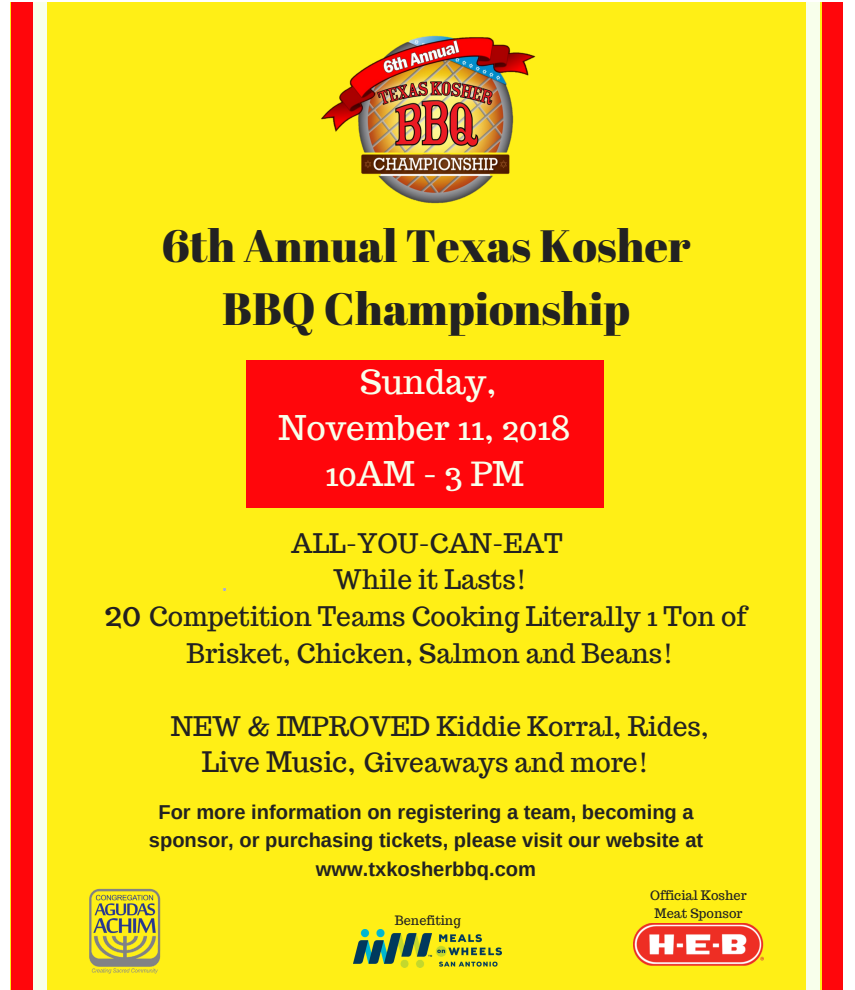
<style>
.page{position:relative;width:855px;height:990px;background:#fff}
.page>*{position:absolute;margin:0;border:0;box-sizing:border-box;transform-origin:0 0}
.t1{font:45.25px/62.8px "Abril Fatface";color:#222;text-align:center}
.t2{font:35px "Trocchi";color:#231f20}
.t3{font:33.25px/46px "Trocchi";color:#f8ffeb;text-align:center}
.t4{font:26.38px/36.5px "Trocchi";color:#222}
.t5{font:700 20.12px/28.1px "Arimo";color:#222;text-align:center}
.t6{font:12.88px/17.9px "Trocchi";color:#222;text-align:center}
.t7{font:12.62px "Trocchi";color:#222}
.s1{font-size:27.62px;color:#231f20}
</style>
<div class="page">
<div style="left:11px;top:3px;width:832px;height:987px;background:#ffef16"></div>
<div style="left:11px;top:3px;width:21px;height:987px;background:#ff060b"></div>
<div style="left:33px;top:3px;width:13px;height:987px;background:#f8ffeb"></div>
<div style="left:823px;top:3px;width:20px;height:987px;background:#ff060b"></div>
<div style="left:807px;top:3px;width:13px;height:987px;background:#f8ffeb"></div>
<img style="left:633px;top:923px;width:131px;height:43px">
<div style="left:246px;top:360px;width:357px;height:147px;background:#ff060b"></div>
<img style="left:321px;top:35px;width:215px;height:169px">
<img style="left:354px;top:930px;width:147px;height:37px">
<img style="left:89px;top:888px;width:72px;height:85px">
<p class="t1" style="left:162px;top:214px;width:530px">6th Annual Texas Kosher<br>BBQ Championship</p>
<p class="t3" style="left:278px;top:358px;width:294px">Sunday,<br>November 11, 2018<br>10AM - 3 PM</p>
<p class="t2" style="left:104px;top:590px;width:39px">20</p>
<p class="t4" style="left:291px;top:525px;width:273px">ALL-YOU-CAN-EAT</p>
<p class="t4" style="left:333px;top:561px;width:195px">While it Lasts!</p>
<p class="t4" style="left:149px;top:598px;width:599px">Competition Teams Cooking Literally 1 Ton of</p>
<p class="t4" style="left:187px;top:635px;width:488px">Brisket, Chicken, Salmon and Beans!</p>
<p class="t4" style="left:202px;top:708px;width:509px;text-indent:-31px">NEW &amp; IMPROVED Kiddie Korral, Rides,<br><span class="s1">Live Music,</span> Giveaways and more!</p>
<p class="t5" style="left:149px;top:799px;width:556px">For more information on registering a team, becoming a sponsor, or purchasing tickets, please visit our website at www.txkosherbbq.com</p>
<p class="t6" style="left:650px;top:886px;width:98px">Official Kosher<br>Meat Sponsor</p>
<p class="t7" style="left:395px;top:912px;width:67px">Benefiting</p>
</div>
